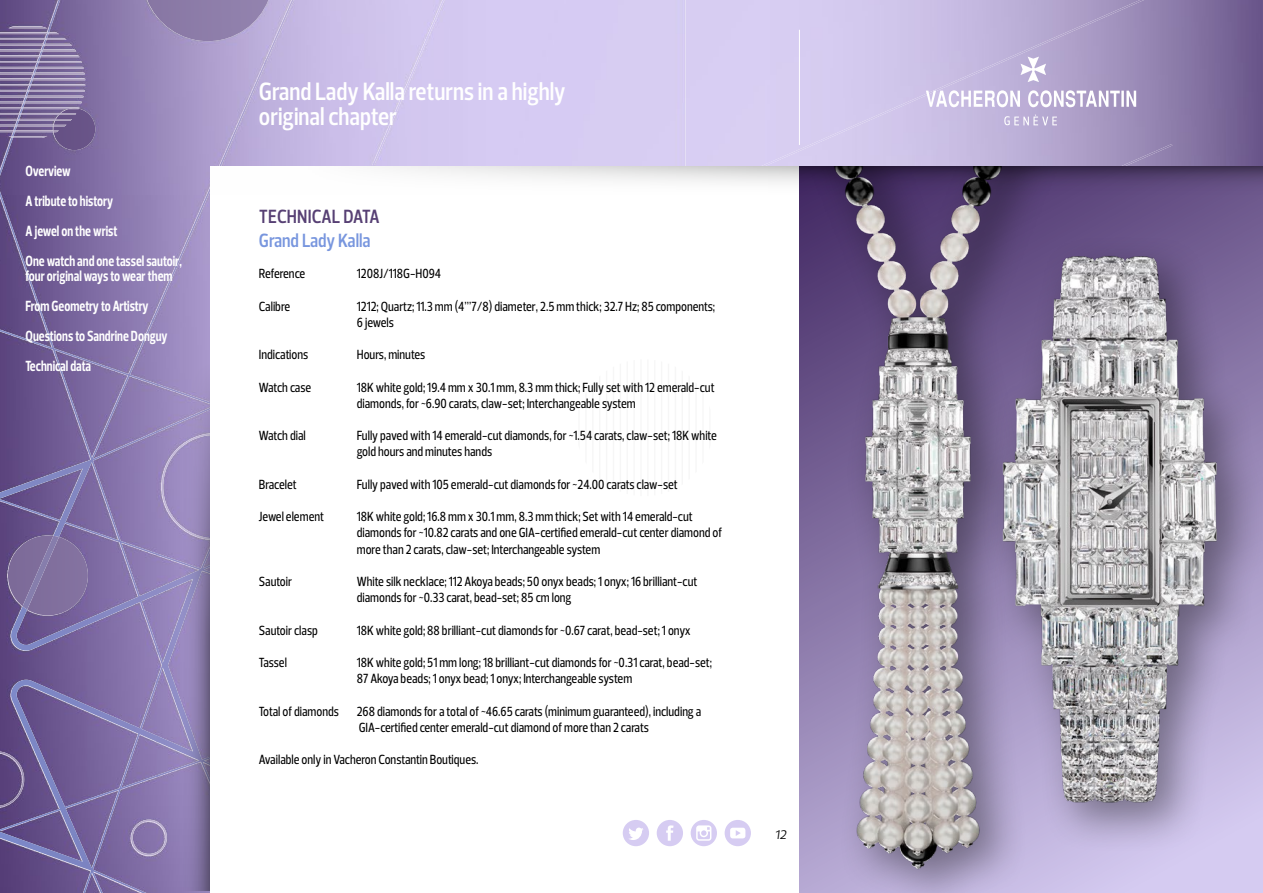
<style>
.page{position:relative;width:1263px;height:893px;background:#fff}
.page>*{position:absolute;margin:0;border:0;box-sizing:border-box;transform-origin:0 0}
.t1{font:600 25.5px/25.5px "Prelo Condensed";color:#fff}
.t2{font:600 19.5px "Prelo Condensed";color:#7896de}
.t3{font:600 19.5px "Prelo Condensed";color:#574074}
.t4{font:700 15px/30px "Prelo Condensed";color:#fff;scale:.9 1}
.t5{font:500 13.5px/16.2px "Prelo Condensed";color:#000}
.t6{font:italic 12.75px "Prelo";color:#000}
</style>
<div class="page">
<img style="left:0;top:0;width:685px;height:820px">
<img style="left:0;top:586px;width:158px;height:307px">
<img style="left:156px;top:855px;width:54px;height:38px">
<img style="left:156px;top:541px;width:7px;height:248px">
<img style="left:49px;top:319px;width:109px;height:269px">
<img style="left:0;top:474px;width:51px;height:45px">
<img style="left:156px;top:384px;width:7px;height:49px">
<img style="left:0;top:21px;width:51px;height:328px">
<img style="left:152px;top:266px;width:11px;height:55px">
<img style="left:175px;top:182px;width:35px;height:8px">
<img style="left:329px;top:160px;width:43px;height:6px">
<img style="left:210px;top:58px;width:56px;height:108px">
<div style="left:372px;top:33px;width:56px;height:133px;background:#d1c6ee"></div>
<img style="left:264px;top:0;width:30px;height:67px">
<img style="left:49px;top:0;width:11px;height:32px">
<img style="left:426px;top:0;width:18px;height:42px">
<img style="left:131px;top:820px;width:32px;height:35px">
<img style="left:0;top:751px;width:24px;height:57px">
<img style="left:8px;top:535px;width:80px;height:80px">
<img style="left:23px;top:536px;width:36px;height:74px">
<img style="left:53px;top:109px;width:42px;height:41px">
<img style="left:0;top:67px;width:84px;height:2px">
<img style="left:0;top:73px;width:85px;height:2px">
<img style="left:0;top:79px;width:85px;height:1px">
<img style="left:0;top:84px;width:85px;height:2px">
<img style="left:0;top:90px;width:85px;height:2px">
<img style="left:0;top:96px;width:84px;height:2px">
<img style="left:0;top:102px;width:82px;height:1px">
<img style="left:0;top:107px;width:11px;height:2px">
<img style="left:0;top:113px;width:11px;height:2px">
<img style="left:0;top:119px;width:11px;height:2px">
<img style="left:8px;top:27px;width:39px;height:1px">
<img style="left:0;top:32px;width:11px;height:2px">
<img style="left:0;top:38px;width:11px;height:2px">
<img style="left:0;top:44px;width:11px;height:2px">
<img style="left:0;top:61px;width:82px;height:2px">
<svg style="left:11px;top:32px;width:68px;height:106px;background:#897aa3"></svg>
<img style="left:147px;top:0;width:121px;height:41px">
<img style="left:685px;top:0;width:578px;height:166px">
<img style="left:711px;top:0;width:461px;height:166px">
<svg style="left:926px;top:57px;width:210px;height:68px;background:#c1b5d8"></svg>
<svg style="left:163px;top:190px;width:47px;height:701px;background:#9687b9"></svg>
<div style="left:210px;top:166px;width:1053px;height:727px;background:#fff"></div>
<svg style="left:385px;top:166px;width:414px;height:17px"></svg>
<svg style="left:623px;top:820px;width:26px;height:26px"></svg>
<svg style="left:657px;top:820px;width:26px;height:26px"></svg>
<svg style="left:725px;top:820px;width:26px;height:26px"></svg>
<svg style="left:691px;top:820px;width:26px;height:26px"></svg>
<hr style="left:799px;top:30px;width:1px;height:115px;background:#fff">
<img style="left:799px;top:214px;width:341px;height:679px">
<img style="left:884px;top:126px;width:379px;height:753px">
<svg style="left:799px;top:166px;width:464px;height:48px;background:#4e3c68"></svg>
<p class="t4" style="left:26px;top:156px;width:175px">Overview<br>A tribute to history<br>A jewel on the wrist<br>One watch and one tassel sautoir,</p>
<p class="t4" style="left:26px;top:261px;width:165px">four original ways to wear them<br>From Geometry to Artistry<br>Questions to Sandrine Donguy<br>Technical data</p>
<h1 class="t1" style="left:259px;top:79px;width:308px">Grand Lady Kalla returns in a highly original chapter</h1>
<p class="t3" style="left:259px;top:205px;width:122px">TECHNICAL DATA</p>
<p class="t2" style="left:259px;top:228px;width:113px">Grand Lady Kalla</p>
<p class="t5" style="left:259px;top:266px;width:48px">Reference</p>
<p class="t5" style="left:357px;top:266px;width:86px">1208J/118G-H094</p>
<p class="t5" style="left:259px;top:298px;width:33px">Calibre</p>
<p class="t5" style="left:357px;top:298px;width:360px">1212; Quartz; 11.3 mm (4’’’7/8) diameter, 2.5 mm thick; 32.7 Hz; 85 components;</p>
<p class="t5" style="left:357px;top:314px;width:39px">6 jewels</p>
<p class="t5" style="left:259px;top:347px;width:51px">Indications</p>
<p class="t5" style="left:357px;top:347px;width:70px">Hours, minutes</p>
<p class="t5" style="left:259px;top:379px;width:54px">Watch case</p>
<p class="t5" style="left:357px;top:379px;width:359px">18K white gold; 19.4 mm x 30.1 mm, 8.3 mm thick; Fully set with 12 emerald-cut diamonds, for ~6.90 carats, claw-set; Interchangeable system</p>
<p class="t5" style="left:259px;top:428px;width:48px">Watch dial</p>
<p class="t5" style="left:357px;top:428px;width:362px">Fully paved with 14 emerald-cut diamonds, for ~1.54 carats, claw-set; 18K white gold hours and minutes hands</p>
<p class="t5" style="left:259px;top:476px;width:39px">Bracelet</p>
<p class="t5" style="left:357px;top:476px;width:323px">Fully paved with 105 emerald-cut diamonds for ~24.00 carats claw-set</p>
<p class="t5" style="left:259px;top:509px;width:67px">Jewel element</p>
<p class="t5" style="left:357px;top:509px;width:367px">18K white gold; 16.8 mm x 30.1 mm, 8.3 mm thick; Set with 14 emerald-cut diamonds for ~10.82 carats and one GIA-certified emerald-cut center diamond of more than 2 carats, claw-set; Interchangeable system</p>
<p class="t5" style="left:259px;top:573px;width:35px">Sautoir</p>
<p class="t5" style="left:357px;top:573px;width:342px">White silk necklace; 112 Akoya beads; 50 onyx beads; 1 onyx; 16 brilliant-cut diamonds for ~0.33 carat, bead-set; 85 cm long</p>
<p class="t5" style="left:259px;top:622px;width:60px">Sautoir clasp</p>
<p class="t5" style="left:357px;top:622px;width:335px">18K white gold; 88 brilliant-cut diamonds for ~0.67 carat, bead-set; 1 onyx</p>
<p class="t5" style="left:259px;top:654px;width:30px">Tassel</p>
<p class="t5" style="left:357px;top:654px;width:357px">18K white gold; 51 mm long; 18 brilliant-cut diamonds for ~0.31 carat, bead-set;<br>87 Akoya beads; 1 onyx bead; 1 onyx; Interchangeable system</p>
<p class="t5" style="left:259px;top:703px;width:82px">Total of diamonds</p>
<p class="t5" style="left:357px;top:703px;width:346px">268 diamonds for a total of ~46.65 carats (minimum guaranteed), including a</p>
<p class="t5" style="left:359px;top:719px;width:291px">GIA-certified center emerald-cut diamond of more than 2 carats</p>
<p class="t5" style="left:259px;top:752px;width:221px">Available only in Vacheron Constantin Boutiques.</p>
<p class="t6" style="left:775px;top:826px;width:13px">12</p>
</div>
